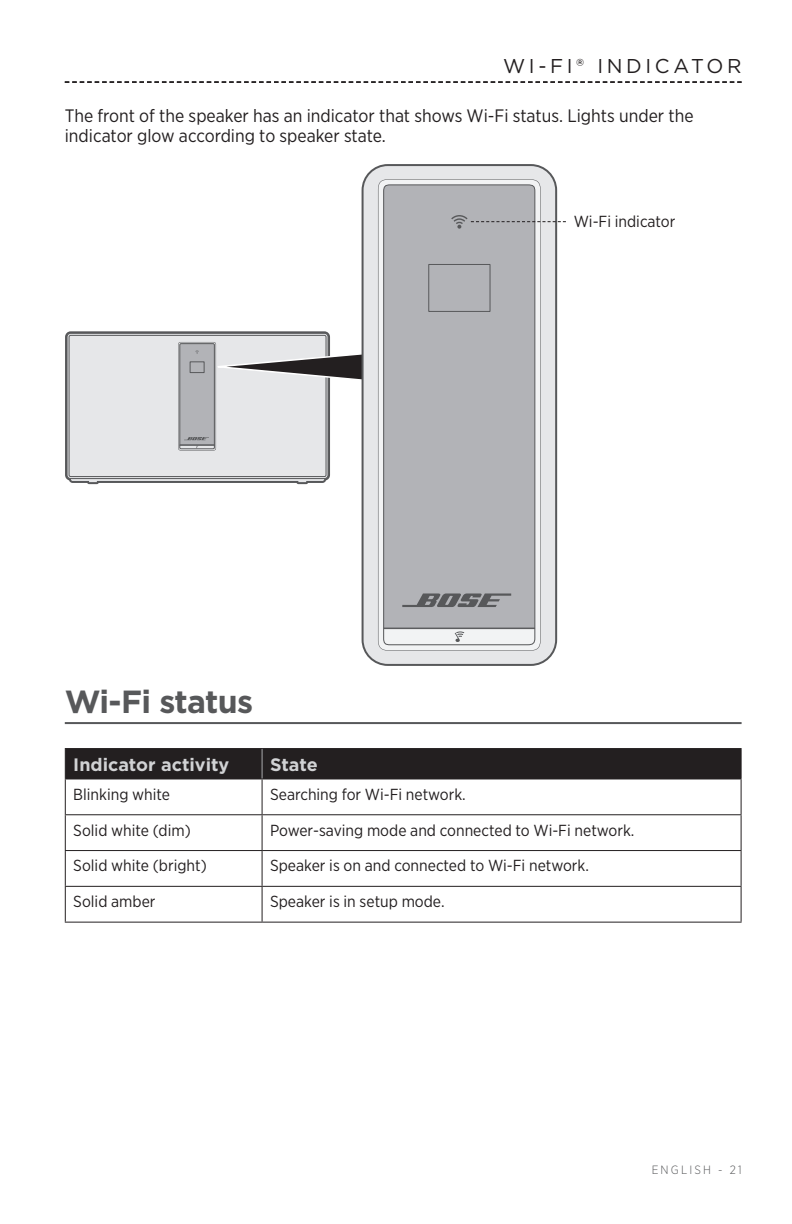
<style>
.page{position:relative;width:792px;height:1224px;background:#fff}
.page>*{position:absolute;margin:0;border:0;box-sizing:border-box;transform-origin:0 0}
.Text_Head_1{font:700 32px "Gotham";letter-spacing:-.02em;color:#57585a}
.Section_Head_toc_rig{font:20px "Gotham";letter-spacing:.18em;color:#231f20}
.Text{font:18px/20px "Gotham Narrow";color:#231f20}
.Text_Table_Head_1{font:700 18px "Gotham";color:#d1d2d4}
.Text_Table{font:16px "Gotham Narrow";color:#231f20}
.Callout{font:16px "Gotham Narrow";color:#231f20}
.t1{font:300 12px "Gotham Narrow";letter-spacing:.18em;color:#57585a}
</style>
<div class="page">
<svg style="left:65px;top:81px;width:677px;height:2px"></svg>
<hr style="left:65px;top:722px;width:677px;height:2px;background:#57585a">
<svg style="left:65px;top:331px;width:265px;height:153px;background:#949596"></svg>
<div style="left:67px;top:333px;width:261px;height:146px;background:#e6e7e9;border-radius:4px"></div>
<div style="left:67px;top:333px;width:261px;height:146px;border:1px solid #57585a;border-radius:4px"></div>
<div style="left:69px;top:335px;width:257px;height:142px;border:1px solid #57585a;border-radius:2px"></div>
<svg style="left:178px;top:342px;width:184px;height:109px"></svg>
<svg style="left:362px;top:164px;width:195px;height:502px;background:#d5d6d8"></svg>
<svg style="left:378px;top:179px;width:163px;height:472px;fill:#f2f3f4"></svg>
<div style="left:384px;top:185px;width:151px;height:460px;background:#b2b3b7;border-radius:7px"></div>
<div style="left:383px;top:185px;width:152px;height:460px;border:1px solid #57585a;border-radius:7px"></div>
<div style="left:428px;top:264px;width:63px;height:48px;border:1px solid #57585a"></div>
<svg style="left:402px;top:593px;width:109px;height:14px"></svg>
<svg style="left:384px;top:628px;width:151px;height:17px;background:#dedfe0"></svg>
<svg style="left:451px;top:215px;width:115px;height:14px"></svg>
<hr style="left:65px;top:779px;width:1px;height:35px;background:#231f20">
<hr style="left:741px;top:779px;width:1px;height:35px;background:#231f20">
<hr style="left:65px;top:815px;width:1px;height:35px;background:#231f20">
<hr style="left:741px;top:815px;width:1px;height:35px;background:#231f20">
<hr style="left:65px;top:851px;width:1px;height:35px;background:#231f20">
<hr style="left:741px;top:851px;width:1px;height:35px;background:#231f20">
<hr style="left:65px;top:887px;width:1px;height:35px;background:#231f20">
<hr style="left:741px;top:887px;width:1px;height:35px;background:#231f20">
<hr style="left:65px;top:922px;width:197px;height:1px;background:#231f20">
<hr style="left:262px;top:922px;width:480px;height:1px;background:#231f20">
<hr style="left:262px;top:779px;width:1px;height:35px;background:#231f20">
<hr style="left:65px;top:814px;width:197px;height:1px;background:#231f20">
<hr style="left:262px;top:814px;width:480px;height:1px;background:#231f20">
<hr style="left:262px;top:815px;width:1px;height:35px;background:#231f20">
<hr style="left:65px;top:850px;width:197px;height:1px;background:#231f20">
<hr style="left:262px;top:850px;width:480px;height:1px;background:#231f20">
<hr style="left:262px;top:851px;width:1px;height:35px;background:#231f20">
<hr style="left:65px;top:886px;width:197px;height:1px;background:#231f20">
<hr style="left:262px;top:886px;width:480px;height:1px;background:#231f20">
<hr style="left:262px;top:887px;width:1px;height:35px;background:#231f20">
<hr style="left:65px;top:748px;width:197px;height:1px;background:#231f20">
<hr style="left:262px;top:748px;width:480px;height:1px;background:#231f20">
<div style="left:65px;top:749px;width:677px;height:30px;background:#231f20"></div>
<p class="Section_Head_toc_rig" style="left:503px;top:54px;width:240px">WI-FI® INDICATOR</p>
<p class="Text" style="left:65px;top:106px;width:630px">The front of the speaker has an indicator that shows Wi-Fi status. Lights under the indicator glow according to speaker state.</p>
<p class="Text_Head_1" style="left:65px;top:681px;width:190px">Wi-Fi status</p>
<p class="Callout" style="left:574px;top:211px;width:103px">Wi-Fi indicator</p>
<p class="Text_Table_Head_1" style="left:73px;top:753px;width:158px">Indicator activity</p>
<p class="Text_Table_Head_1" style="left:270px;top:753px;width:49px">State</p>
<p class="Text_Table" style="left:73px;top:784px;width:98px">Blinking white</p>
<p class="Text_Table" style="left:270px;top:784px;width:197px">Searching for Wi-Fi network.</p>
<p class="Text_Table" style="left:73px;top:820px;width:119px">Solid white (dim)</p>
<p class="Text_Table" style="left:270px;top:820px;width:366px">Power-saving mode and connected to Wi-Fi network.</p>
<p class="Text_Table" style="left:73px;top:856px;width:135px">Solid white (bright)</p>
<p class="Text_Table" style="left:270px;top:856px;width:320px">Speaker is on and connected to Wi-Fi network.</p>
<p class="Text_Table" style="left:73px;top:892px;width:84px">Solid amber</p>
<p class="Text_Table" style="left:270px;top:892px;width:176px">Speaker is in setup mode.</p>
<p class="t1" style="left:652px;top:1162px;width:91px">ENGLISH - 21</p>
</div>
